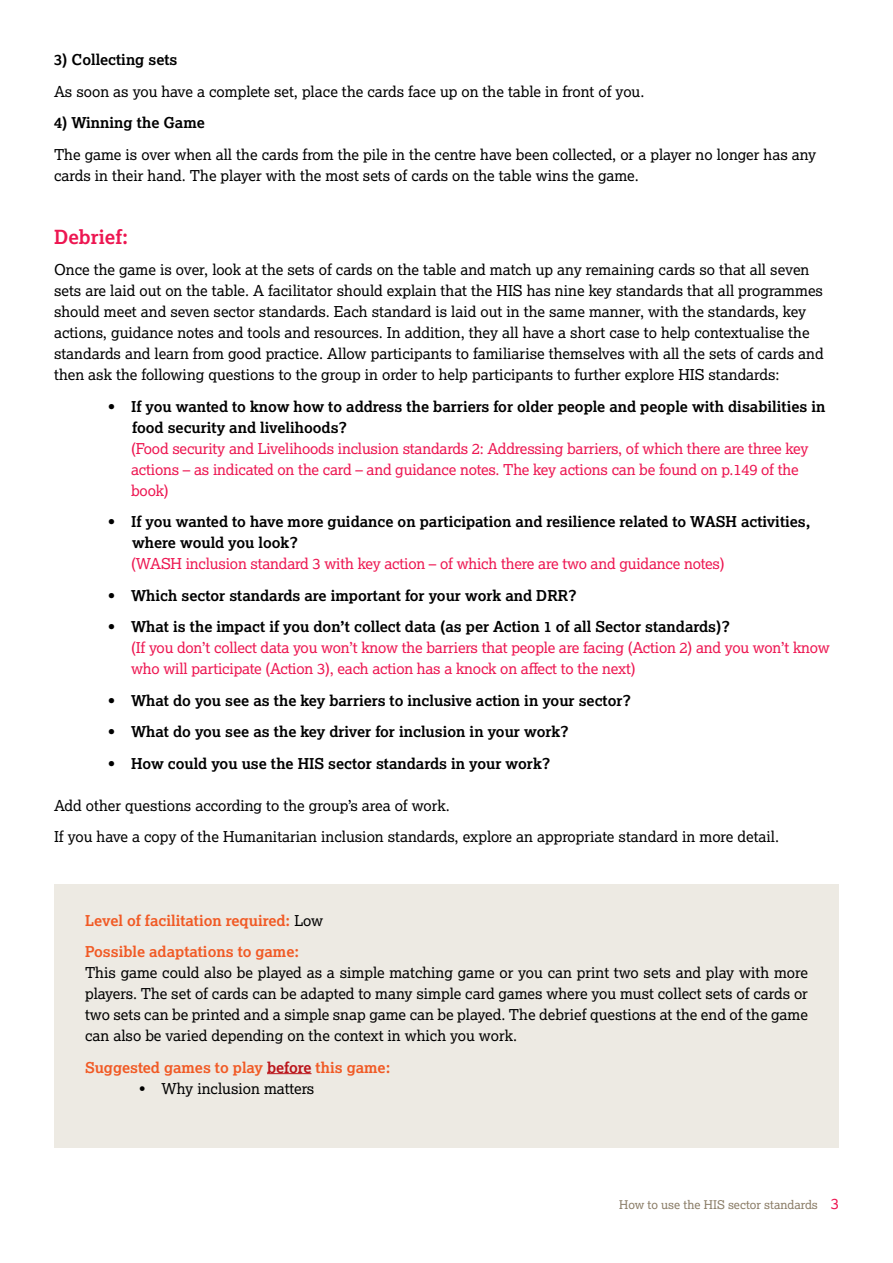
<style>
.page{position:relative;width:893px;height:1263px;background:#fff}
.page>*{position:absolute;margin:0;border:0;box-sizing:border-box;transform-origin:0 0}
.t1{font:700 19.5px "Lexia";color:#ed1651}
.t2{font:15px/21px "Lexia";color:#000}
.t3{font:700 15px/21px "Lexia";color:#000}
.t4{font:15px/21px "Lexia";letter-spacing:-.01em;color:#ed1651}
.t5{font:700 15px/31.5px "Lexia";color:#f15a25}
.t6{font:12px "Lexia";color:#8a7c66}
.s1{font-weight:400;color:#000}
.s2{color:#ba141a}
.s3{font-size:15px;color:#ed1651}
</style>
<div class="page">
<div style="left:54px;top:884px;width:785px;height:263px;background:#edeae3"></div>
<hr style="left:267px;top:1073px;width:45px;height:1px;background:#ba141a">
<p class="t3" style="left:54px;top:49px;width:125px">3) Collecting sets</p>
<p class="t2" style="left:54px;top:81px;width:592px">As soon as you have a complete set, place the cards face up on the table in front of you.</p>
<p class="t3" style="left:54px;top:112px;width:152px">4) Winning the Game</p>
<p class="t2" style="left:54px;top:144px;width:764px">The game is over when all the cards from the pile in the centre have been collected, or a player no longer has any cards in their hand. The player with the most sets of cards on the table wins the game.</p>
<h1 class="t1" style="left:54px;top:225px;width:76px">Debrief:</h1>
<p class="t2" style="left:54px;top:259px;width:771px">Once the game is over, look at the sets of cards on the table and match up any remaining cards so that all seven sets are laid out on the table. A facilitator should explain that the HIS has nine key standards that all programmes should meet and seven sector standards. Each standard is laid out in the same manner, with the standards, key actions, guidance notes and tools and resources. In addition, they all have a short case to help contextualise the standards and learn from good practice. Allow participants to familiarise themselves with all the sets of cards and then ask the following questions to the group in order to help participants to further explore HIS standards:</p>
<p class="t3" style="left:132px;top:396px;width:695px;text-indent:-24px">• If you wanted to know how to address the barriers for older people and people with disabilities in food security and livelihoods?</p>
<p class="t4" style="left:131px;top:438px;width:679px">(Food security and Livelihoods inclusion standards 2: Addressing barriers, of which there are three key actions – as indicated on the card – and guidance notes. The key actions can be found on p.149 of the book)</p>
<p class="t3" style="left:132px;top:511px;width:680px;text-indent:-24px">• If you wanted to have more guidance on participation and resilience related to WASH activities, where would you look?</p>
<p class="t4" style="left:131px;top:553px;width:595px">(WASH inclusion standard 3 with key action – of which there are two and guidance notes)</p>
<p class="t3" style="left:108px;top:585px;width:470px">• Which sector standards are important for your work and DRR?</p>
<p class="t3" style="left:108px;top:616px;width:624px">• What is the impact if you don’t collect data (as per Action 1 of all Sector standards)?</p>
<p class="t4" style="left:131px;top:637px;width:700px">(If you don’t collect data you won’t know the barriers that people are facing (Action 2) and you won’t know who will participate (Action 3), each action has a knock on affect to the next)</p>
<p class="t3" style="left:108px;top:690px;width:525px">• What do you see as the key barriers to inclusive action in your sector?</p>
<p class="t3" style="left:108px;top:721px;width:463px">• What do you see as the key driver for inclusion in your work?</p>
<p class="t3" style="left:108px;top:753px;width:444px">• How could you use the HIS sector standards in your work?</p>
<p class="t2" style="left:54px;top:789px;width:727px;line-height:31.5px">Add other questions according to the group’s area of work.<br>If you have a copy of the Humanitarian inclusion standards, explore an appropriate standard in more detail.</p>
<p class="t5" style="left:85px;top:904px;width:240px">Level of facilitation required: <span class="s1">Low<br></span>Possible adaptations to game:</p>
<p class="t2" style="left:85px;top:962px;width:724px;text-align:justify">This game could also be played as a simple matching game or you can print two sets and play with more players. The set of cards can be adapted to many simple card games where you must collect sets of cards or two sets can be printed and a simple snap game can be played. The debrief questions at the end of the game can also be varied depending on the context in which you work.</p>
<p class="t5" style="left:85px;top:1051px;width:307px">Suggested games to play <span class="s2">before</span> this game:</p>
<p class="t2" style="left:139px;top:1077px;width:177px">• Why inclusion matters</p>
<p class="t6" style="left:619px;top:1197px;width:221px">How to use the HIS sector standards <span class="s3">3</span></p>
</div>
